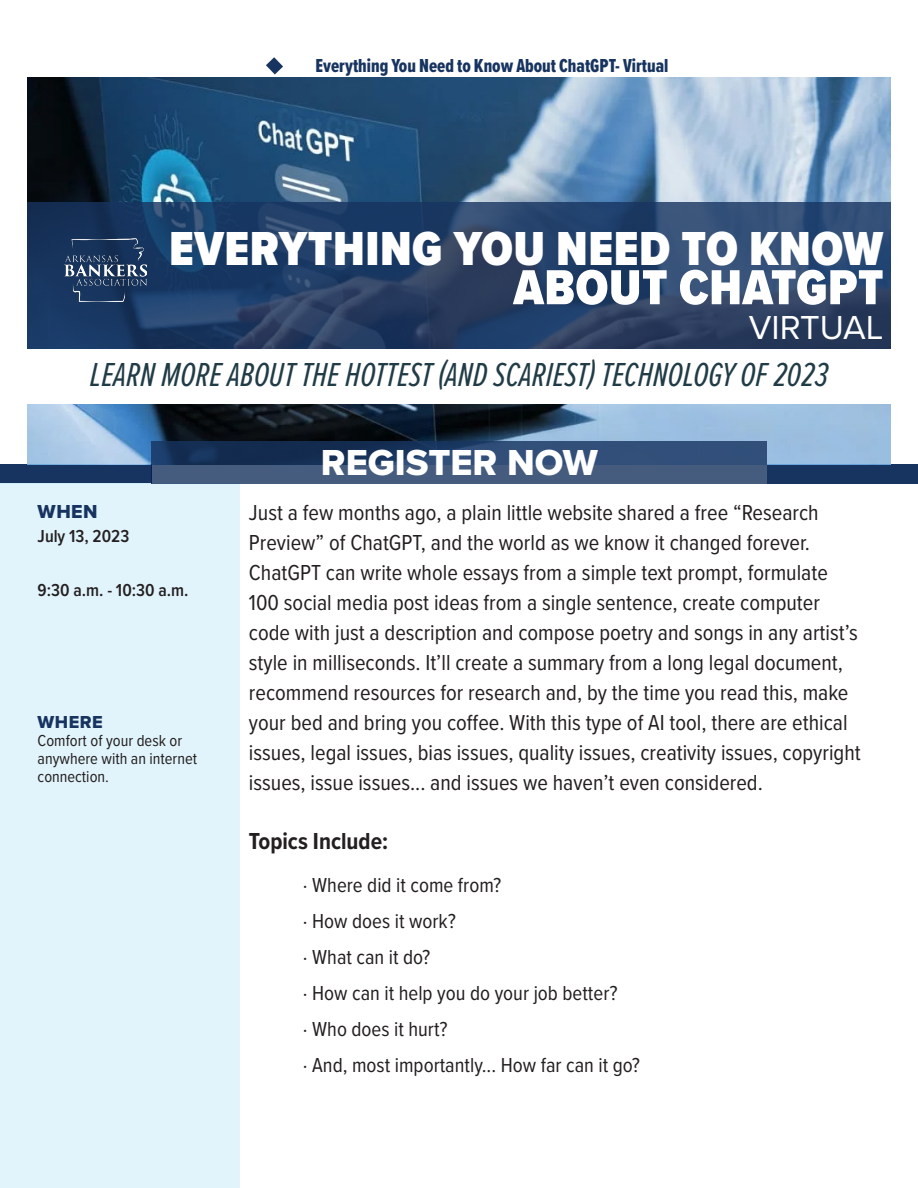
<style>
.page{position:relative;width:918px;height:1188px;background:#fff}
.page>*{position:absolute;margin:0;border:0;box-sizing:border-box;transform-origin:0 0}
.t1{font:900 51px "Proxima Nova Cond";letter-spacing:.01em;color:#fff}
.t2{font:900 49.5px "Proxima Nova Cond";letter-spacing:.01em;color:#fff}
.t3{font:37.5px "Proxima Nova Extrabld";color:#fff}
.t4{font:italic 34.5px "Proxima Nova Ex Cn";color:#213c46}
.t5{font:34.5px "Proxima Nova";color:#fff}
.t6{font:700 24px "Proxima Nova Cond";color:#231f20}
.t7{font:22.5px/30px "Proxima Nova Cond";color:#231f20}
.t8{font:21px "Proxima Nova Cond";color:#231f20}
.t9{font:19.5px "Proxima Nova Ex Cn Extrabld";color:#173460}
.t10{font:19.5px "Proxima Nova Extrabld";color:#173460}
.t11{font:600 18px "Proxima Nova Cond";color:#231f20}
.t12{font:18px "Proxima Nova Extrabld";letter-spacing:.025em;color:#173460}
.t13{font:16.5px/18px "Proxima Nova Cond";color:#231f20}
</style>
<div class="page">
<div style="left:0;top:484px;width:240px;height:704px;background:#e1f4fb"></div>
<img style="left:28px;top:78px;width:863px;height:386px">
<svg style="left:151px;top:441px;width:616px;height:43px;background:#324c72"></svg>
<svg style="left:27px;top:202px;width:864px;height:147px;background:#253f66"></svg>
<svg style="left:266px;top:57px;width:17px;height:17px"></svg>
<div style="left:23px;top:349px;width:868px;height:55px;background:#fff"></div>
<div style="left:767px;top:464px;width:151px;height:20px;background:#173460"></div>
<div style="left:0;top:464px;width:151px;height:20px;background:#173460"></div>
<img style="left:65px;top:239px;width:82px;height:62px">
<p class="t9" style="left:316px;top:52px;width:354px">Everything You Need to Know About ChatGPT- Virtual</p>
<p class="t2" style="left:169px;top:212px;width:716px">EVERYTHING YOU NEED TO KNOW</p>
<p class="t1" style="left:513px;top:250px;width:372px">ABOUT CHATGPT</p>
<p class="t5" style="left:749px;top:302px;width:136px">VIRTUAL</p>
<p class="t4" style="left:90px;top:350px;width:740px">LEARN MORE ABOUT THE HOTTEST (AND SCARIEST) TECHNOLOGY OF 2023</p>
<p class="t10" style="left:38px;top:497px;width:62px">WHEN</p>
<p class="t11" style="left:38px;top:523px;width:93px">July 13, 2023</p>
<p class="t11" style="left:38px;top:577px;width:152px">9:30 a.m. - 10:30 a.m.</p>
<p class="t12" style="left:38px;top:708px;width:67px">WHERE</p>
<p class="t13" style="left:38px;top:731px;width:161px">Comfort of your desk or anywhere with an internet connection.</p>
<p class="t3" style="left:321px;top:435px;width:278px">REGISTER NOW</p>
<p class="t7" style="left:249px;top:497px;width:613px">Just a few months ago, a plain little website shared a free “Research Preview” of ChatGPT, and the world as we know it changed forever.<br>ChatGPT can write whole essays from a simple text prompt, formulate 100 social media post ideas from a single sentence, create computer code with just a description and compose poetry and songs in any artist’s style in milliseconds. It’ll create a summary from a long legal document, recommend resources for research and, by the time you read this, make your bed and bring you coffee. With this type of AI tool, there are ethical issues, legal issues, bias issues, quality issues, creativity issues, copyright issues, issue issues... and issues we haven’t even considered.</p>
<p class="t6" style="left:249px;top:824px;width:141px">Topics Include:</p>
<p class="t8" style="left:303px;top:870px;width:200px">· Where did it come from?</p>
<p class="t8" style="left:303px;top:906px;width:155px">· How does it work?</p>
<p class="t8" style="left:303px;top:942px;width:129px">· What can it do?</p>
<p class="t8" style="left:303px;top:978px;width:316px">· How can it help you do your job better?</p>
<p class="t8" style="left:303px;top:1014px;width:146px">· Who does it hurt?</p>
<p class="t8" style="left:303px;top:1050px;width:339px">· And, most importantly... How far can it go?</p>
</div>
